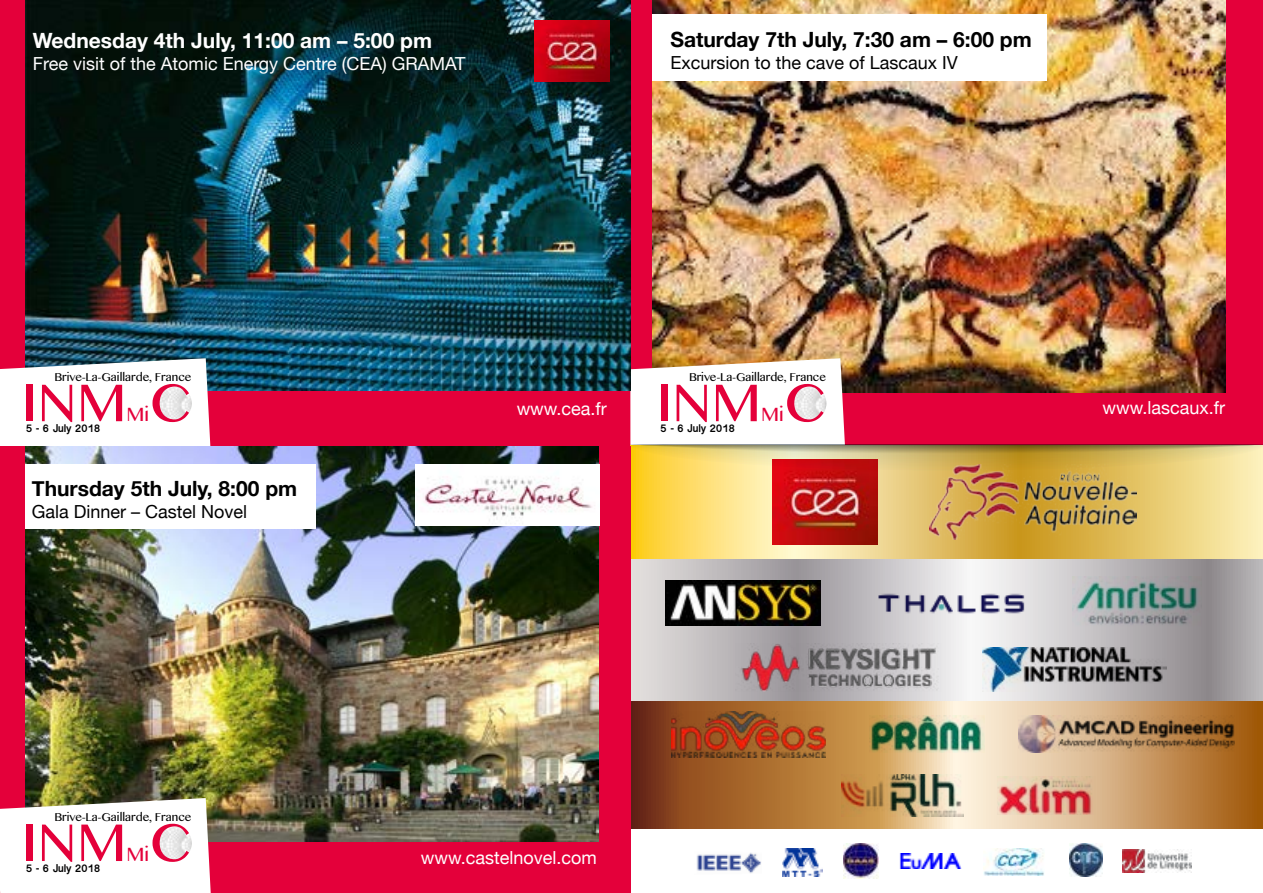
<style>
.page{position:relative;width:1263px;height:893px;background:#fff}
.page>*{position:absolute;margin:0;border:0;box-sizing:border-box;transform-origin:0 0}
.t1{font:53.55px "Myanmar MN";color:#e4003a}
.t2{font:700 21px "Helvetica Neue";color:#000}
.t3{font:700 21px "Helvetica Neue";color:#fff}
.t4{font:19.35px "Myanmar MN";color:#e4003a}
.t5{font:18px "Helvetica Neue";color:#fff}
.t6{font:18px "Helvetica Neue";color:#000}
.t7{font:11.55px "Myanmar MN";color:#000}
.t8{font:700 11.4px "Myanmar Sangam MN";color:#000}
</style>
<div class="page">
<div style="left:609px;top:0;width:654px;height:448px;background:#e4003a"></div>
<img style="left:653px;top:0;width:573px;height:358px">
<svg style="left:630px;top:478px;width:633px;height:81px;background:#f1d478"></svg>
<svg style="left:630px;top:559px;width:633px;height:143px;background:#c0bbbd"></svg>
<div style="left:0;top:0;width:627px;height:446px;background:#e4003a"></div>
<img style="left:26px;top:0;width:604px;height:391px">
<img style="left:534px;top:21px;width:75px;height:61px">
<svg style="left:0;top:358px;width:211px;height:89px;background:#f0edf0"></svg>
<img style="left:157px;top:385px;width:35px;height:36px;border-radius:18px">
<div style="left:652px;top:15px;width:395px;height:66px;background:#fff"></div>
<img style="left:773px;top:478px;width:105px;height:67px">
<img style="left:665px;top:581px;width:156px;height:44px">
<img style="left:736px;top:643px;width:205px;height:48px">
<img style="left:982px;top:647px;width:184px;height:44px">
<img style="left:1073px;top:576px;width:129px;height:54px">
<img style="left:872px;top:582px;width:163px;height:42px">
<svg style="left:630px;top:702px;width:633px;height:127px;background:#bd8a58"></svg>
<img style="left:1018px;top:716px;width:216px;height:37px">
<img style="left:672px;top:711px;width:154px;height:46px">
<img style="left:869px;top:716px;width:116px;height:37px">
<img style="left:842px;top:775px;width:121px;height:41px">
<img style="left:997px;top:777px;width:98px;height:37px">
<img style="left:843px;top:844px;width:35px;height:34px">
<img style="left:696px;top:852px;width:65px;height:21px">
<img style="left:782px;top:849px;width:41px;height:27px">
<img style="left:1122px;top:850px;width:69px;height:22px">
<img style="left:899px;top:853px;width:62px;height:16px">
<img style="left:1069px;top:843px;width:33px;height:33px">
<img style="left:983px;top:848px;width:61px;height:28px">
<div style="left:0;top:447px;width:630px;height:446px;background:#e4003a"></div>
<img style="left:26px;top:446px;width:572px;height:395px">
<img style="left:416px;top:465px;width:184px;height:60px">
<svg style="left:0;top:798px;width:211px;height:95px;background:#f5f1ef"></svg>
<img style="left:157px;top:825px;width:35px;height:36px;border-radius:18px">
<div style="left:26px;top:465px;width:290px;height:64px;background:#fff"></div>
<img style="left:929px;top:478px;width:207px;height:61px">
<img style="left:629px;top:358px;width:634px;height:120px">
<p class="t3" style="left:33px;top:24px;width:401px">Wednesday 4th July, 11:00 am – 5:00 pm</p>
<p class="t5" style="left:33px;top:50px;width:434px">Free visit of the Atomic Energy Centre (CEA) GRAMAT</p>
<p class="t2" style="left:670px;top:24px;width:363px">Saturday 7th July, 7:30 am – 6:00 pm</p>
<p class="t6" style="left:670px;top:50px;width:289px">Excursion to the cave of Lascaux IV</p>
<p class="t7" style="left:54px;top:370px;width:139px">Brive-La-Gaillarde, France</p>
<p class="t7" style="left:689px;top:370px;width:139px">Brive-La-Gaillarde, France</p>
<h1 class="t1" style="left:22px;top:371px;width:171px">INM C</h1>
<h1 class="t1" style="left:657px;top:371px;width:171px">INM C</h1>
<p class="t4" style="left:127px;top:403px;width:24px">Mi</p>
<p class="t5" style="left:1102px;top:394px;width:124px">www.lascaux.fr</p>
<p class="t5" style="left:517px;top:395px;width:92px">www.cea.fr</p>
<p class="t4" style="left:761px;top:403px;width:24px">Mi</p>
<p class="t8" style="left:26px;top:422px;width:76px">5 - 6 July 2018</p>
<p class="t2" style="left:32px;top:472px;width:267px">Thursday 5th July, 8:00 pm</p>
<p class="t6" style="left:32px;top:498px;width:217px">Gala Dinner – Castel Novel</p>
<p class="t7" style="left:54px;top:810px;width:139px">Brive-La-Gaillarde, France</p>
<h1 class="t1" style="left:22px;top:811px;width:171px">INM C</h1>
<p class="t4" style="left:127px;top:843px;width:24px">Mi</p>
<p class="t8" style="left:26px;top:861px;width:76px">5 - 6 July 2018</p>
<p class="t8" style="left:661px;top:422px;width:76px">5 - 6 July 2018</p>
<p class="t5" style="left:421px;top:845px;width:177px">www.castelnovel.com</p>
</div>
